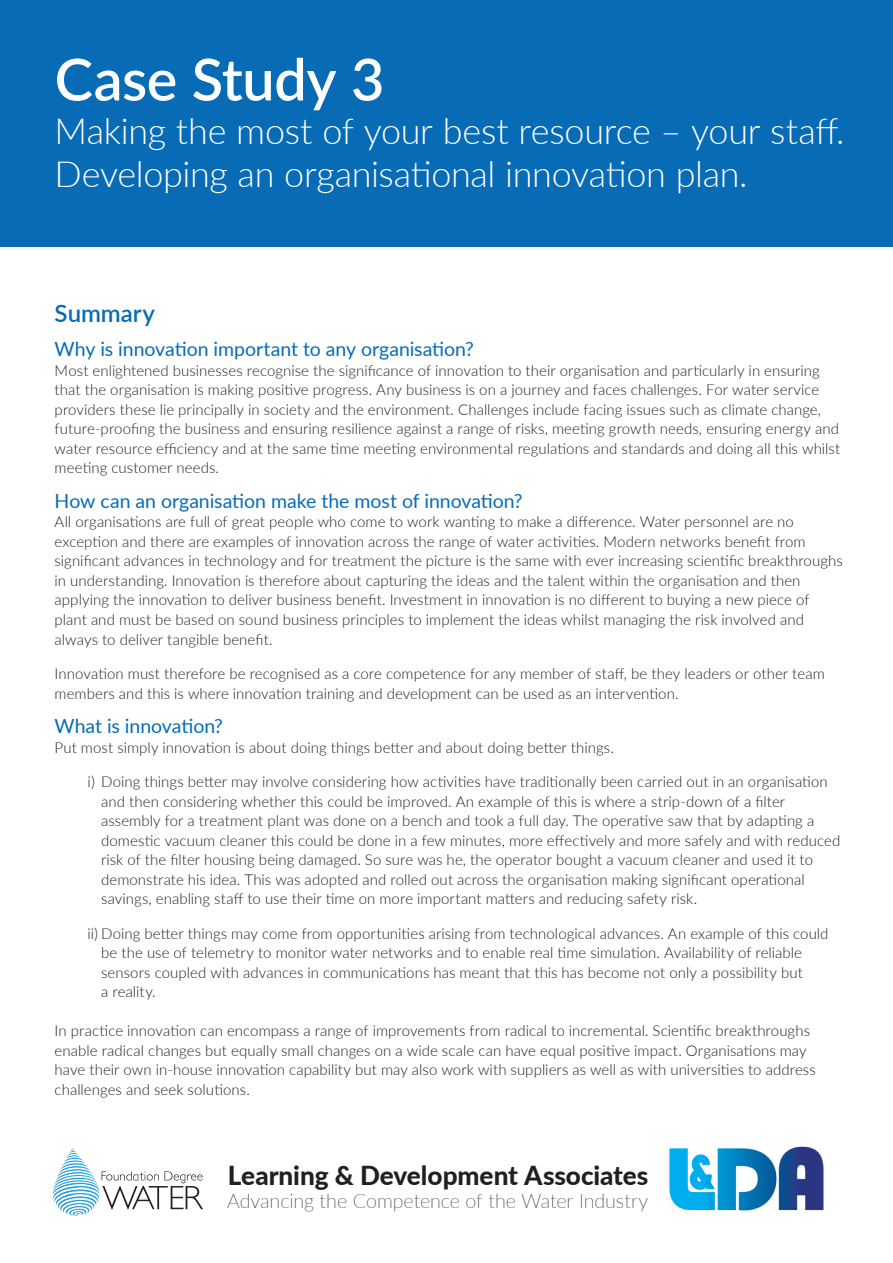
<style>
.page{position:relative;width:893px;height:1263px;background:#fff}
.page>*{position:absolute;margin:0;border:0;box-sizing:border-box;transform-origin:0 0}
.t1{font:600 57.75px "Lato";letter-spacing:-.01em;color:#fff}
.t2{font:300 36px/43.2px "Lato";letter-spacing:-.01em;color:#fff}
.t3{font:800 26.1px "Lato";letter-spacing:-.005em;color:#231f20}
.t4{font:600 24px "Lato";color:#076bb6}
.t5{font:100 19.8px "Lato";letter-spacing:-.005em;color:#231f20}
.t6{font:19.5px "Lato";letter-spacing:-.005em;color:#076bb6}
.t7{font:300 15px/19.5px "Lato";letter-spacing:.005em;color:#231f20}
</style>
<div class="page">
<div style="left:0;top:0;width:893px;height:247px;background:#076bb6"></div>
<img style="left:669px;top:1146px;width:155px;height:65px">
<svg style="left:53px;top:1148px;width:150px;height:68px"></svg>
<p class="t1" style="left:55px;top:38px;width:331px">Case Study 3</p>
<p class="t2" style="left:55px;top:108px;width:791px">Making the most of your best resource – your staff.<br>Developing an organisational innovation plan.</p>
<p class="t4" style="left:55px;top:296px;width:102px">Summary</p>
<p class="t6" style="left:55px;top:335px;width:421px">Why is innovation important to any organisation?</p>
<p class="t7" style="left:55px;top:360px;width:787px">Most enlightened businesses recognise the significance of innovation to their organisation and particularly in ensuring that the organisation is making positive progress. Any business is on a journey and faces challenges. For water service providers these lie principally in society and the environment. Challenges include facing issues such as climate change, future-proofing the business and ensuring resilience against a range of risks, meeting growth needs, ensuring energy and water resource efficiency and at the same time meeting environmental regulations and standards and doing all this whilst meeting customer needs.</p>
<p class="t6" style="left:55px;top:487px;width:469px">How can an organisation make the most of innovation?</p>
<p class="t7" style="left:55px;top:512px;width:790px">All organisations are full of great people who come to work wanting to make a difference. Water personnel are no exception and there are examples of innovation across the range of water activities. Modern networks benefit from significant advances in technology and for treatment the picture is the same with ever increasing scientific breakthroughs in understanding. Innovation is therefore about capturing the ideas and the talent within the organisation and then applying the innovation to deliver business benefit. Investment in innovation is no different to buying a new piece of plant and must be based on sound business principles to implement the ideas whilst managing the risk involved and always to deliver tangible benefit.</p>
<p class="t7" style="left:55px;top:663px;width:772px">Innovation must therefore be recognised as a core competence for any member of staff, be they leaders or other team members and this is where innovation training and development can be used as an intervention.</p>
<p class="t6" style="left:55px;top:712px;width:170px">What is innovation?</p>
<p class="t7" style="left:55px;top:737px;width:561px">Put most simply innovation is about doing things better and about doing better things.</p>
<p class="t7" style="left:101px;top:771px;width:728px;text-indent:-14px">i) Doing things better may involve considering how activities have traditionally been carried out in an organisation and then considering whether this could be improved. An example of this is where a strip-down of a filter</p>
<p class="t7" style="left:101px;top:810px;width:741px">assembly for a treatment plant was done on a bench and took a full day. The operative saw that by adapting a domestic vacuum cleaner this could be done in a few minutes, more effectively and more safely and with reduced risk of the filter housing being damaged. So sure was he, the operator bought a vacuum cleaner and used it to demonstrate his idea. This was adopted and rolled out across the organisation making significant operational</p>
<p class="t7" style="left:101px;top:888px;width:598px">savings, enabling staff to use their time on more important matters and reducing safety risk.</p>
<p class="t7" style="left:101px;top:923px;width:729px;text-indent:-14px">ii) Doing better things may come from opportunities arising from technological advances. An example of this could be the use of telemetry to monitor water networks and to enable real time simulation. Availability of reliable</p>
<p class="t7" style="left:101px;top:962px;width:703px">sensors coupled with advances in communications has meant that this has become not only a possibility but</p>
<p class="t7" style="left:101px;top:981px;width:56px">a reality.</p>
<p class="t7" style="left:55px;top:1020px;width:763px">In practice innovation can encompass a range of improvements from radical to incremental. Scientific breakthroughs enable radical changes but equally small changes on a wide scale can have equal positive impact. Organisations may have their own in-house innovation capability but may also work with suppliers as well as with universities to address challenges and seek solutions.</p>
<p class="t3" style="left:228px;top:1156px;width:422px">Learning &amp; Development Associates</p>
<p class="t5" style="left:227px;top:1188px;width:423px">Advancing the Competence of the Water Industry</p>
</div>
